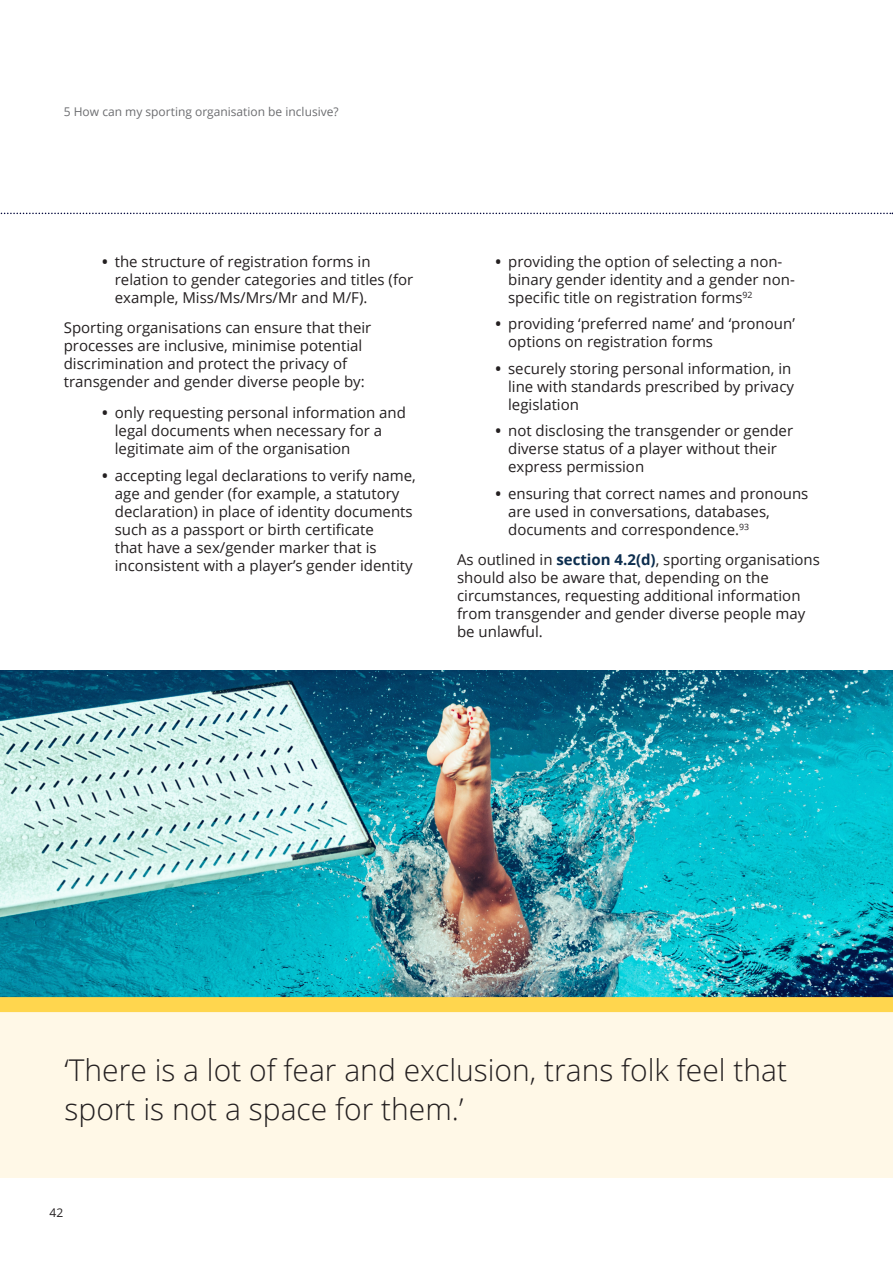
<style>
.page{position:relative;width:893px;height:1263px;background:#fff}
.page>*{position:absolute;margin:0;border:0;box-sizing:border-box;transform-origin:0 0}
.Heading_Big_Quotes{font:300 30px/39px "Open Sans";color:#231f20}
.t1{font:15px/18px "Open Sans";color:#231f20}
.Master_Header{font:12px "Open Sans";color:#6c6d70}
.t2{font:12px "Open Sans";color:#231f20}
.s1{font-weight:700}
.s2{font-weight:700;color:#0c2d4e}
</style>
<div class="page">
<svg style="left:0;top:213px;width:893px;height:1px"></svg>
<img style="left:0;top:670px;width:893px;height:327px">
<div style="left:0;top:1012px;width:893px;height:166px;background:#fff8e7"></div>
<div style="left:0;top:997px;width:893px;height:15px;background:#ffd64e"></div>
<p class="Master_Header" style="left:64px;top:103px;width:276px">5 How can my sporting organisation be inclusive?</p>
<p class="t1" style="left:115px;top:252px;width:300px;text-indent:-13px"><span class="s1">•</span> the structure of registration forms in relation to gender categories and titles (for example, Miss/Ms/Mrs/Mr and M/F).</p>
<p class="t1" style="left:64px;top:319px;width:309px">Sporting organisations can ensure that their processes are inclusive, minimise potential discrimination and protect the privacy of transgender and gender diverse people by:</p>
<p class="t1" style="left:115px;top:403px;width:293px;text-indent:-13px"><span class="s1">•</span> only requesting personal information and legal documents when necessary for a legitimate aim of the organisation</p>
<p class="t1" style="left:115px;top:466px;width:303px;text-indent:-13px"><span class="s1">•</span> accepting legal declarations to verify name, age and gender (for example, a statutory declaration) in place of identity documents such as a passport or birth certificate<br>that have a sex/gender marker that is inconsistent with a player’s gender identity</p>
<p class="t1" style="left:508px;top:252px;width:288px;text-indent:-13px"><span class="s1">•</span> providing the option of selecting a non&shy;binary gender identity and a gender non&shy;specific title on registration forms<sup>92</sup></p>
<p class="t1" style="left:508px;top:314px;width:288px;text-indent:-13px"><span class="s1">•</span> providing ‘preferred name’ and ‘pronoun’ options on registration forms</p>
<p class="t1" style="left:508px;top:359px;width:287px;text-indent:-13px"><span class="s1">•</span> securely storing personal information, in line with standards prescribed by privacy legislation</p>
<p class="t1" style="left:508px;top:421px;width:286px;text-indent:-13px"><span class="s1">•</span> not disclosing the transgender or gender diverse status of a player without their express permission</p>
<p class="t1" style="left:508px;top:484px;width:302px;text-indent:-13px"><span class="s1">•</span> ensuring that correct names and pronouns are used in conversations, databases, documents and correspondence.<sup>93</sup></p>
<p class="t1" style="left:457px;top:551px;width:364px">As outlined in <span class="s2">section 4.2(d)</span>, sporting organisations should also be aware that, depending on the circumstances, requesting additional information from transgender and gender diverse people may be unlawful.</p>
<p class="Heading_Big_Quotes" style="left:65px;top:1049px;width:724px">‘There is a lot of fear and exclusion, trans folk feel that sport is not a space for them.’</p>
<p class="t2" style="left:50px;top:1204px;width:15px">42</p>
</div>
